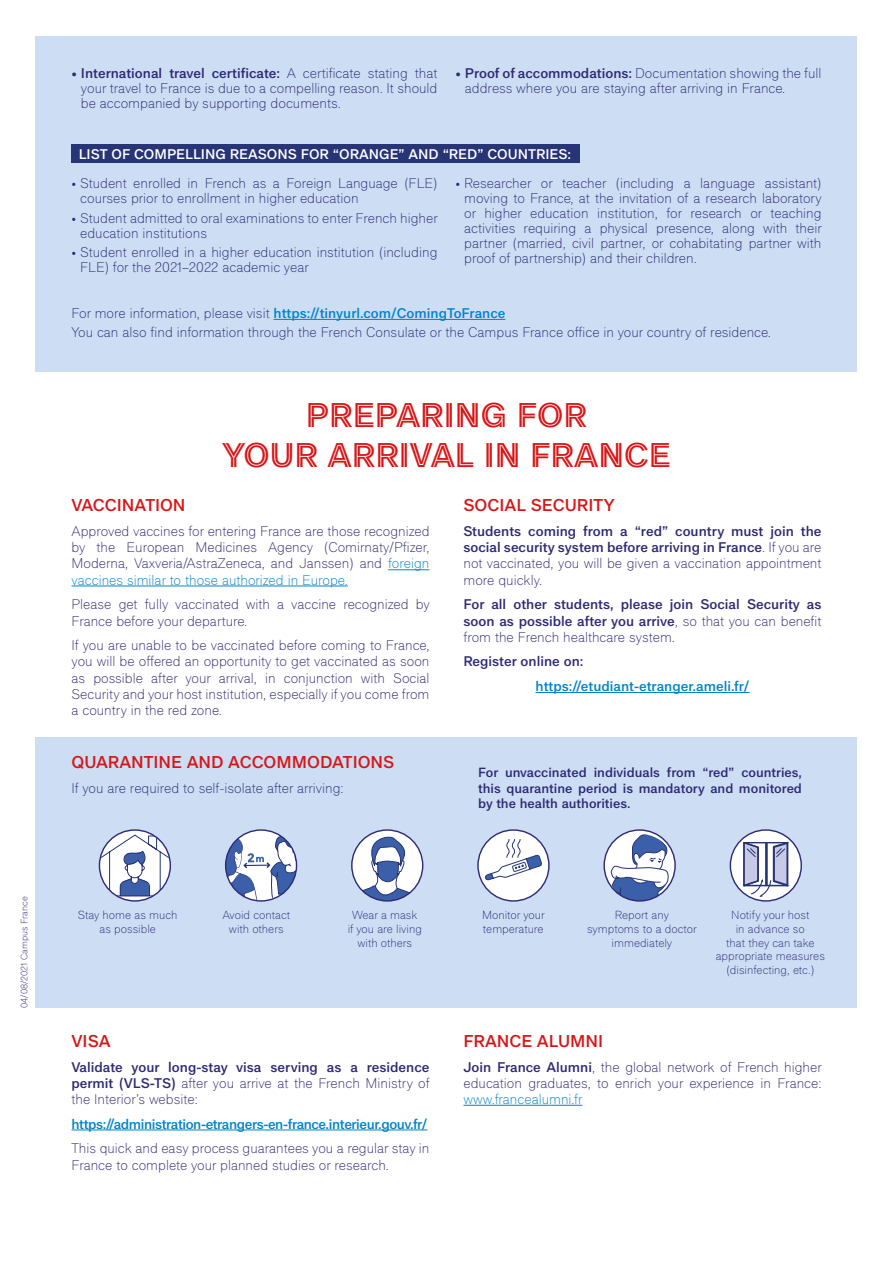
<style>
.page{position:relative;width:893px;height:1263px;background:#fff}
.page>*{position:absolute;margin:0;border:0;box-sizing:border-box;transform-origin:0 0}
.t1{font:33px "Campus France Inline";color:#d81617}
.t2{font:700 16.5px "Campus France Sans";color:#d81617}
.t3{font:300 13.5px/15px "Campus France Sans";color:#2e2a76}
.t4{font:700 13.5px/16.2px "Campus France Sans";color:#2e2a76;text-align:justify}
.t5{font:700 13.5px "Campus France Sans";letter-spacing:-.03em;color:#0085ca}
.t6{font:700 13.5px "Campus France Sans";color:#fff}
.t7{font:700 13.5px "Campus France Sans";color:#0085ca}
.t8{font:300 13.5px "Campus France Sans";color:#0085ca}
.t9{font:700 12.9px/15.5px "Campus France Sans";color:#2e2a76;text-align:justify}
.t10{font:300 11.25px/13.5px "Campus France Sans";color:#2e2a76;text-align:center}
.t11{font:300 9px "Campus France Sans";color:#2e2a76}
.s1{font-weight:700}
.s2{font-weight:700;color:#0085ca}
.s3{color:#0085ca}
.s4{font-weight:300}
</style>
<div class="page">
<div style="left:36px;top:36px;width:821px;height:336px;background:#cddef4"></div>
<hr style="left:388px;top:569px;width:41px;height:1px;background:#0085ca">
<hr style="left:71px;top:586px;width:277px;height:1px;background:#0085ca">
<hr style="left:535px;top:692px;width:214px;height:1px;background:#0085ca">
<hr style="left:71px;top:1129px;width:356px;height:1px;background:#0085ca">
<hr style="left:463px;top:1105px;width:119px;height:1px;background:#0085ca">
<hr style="left:274px;top:319px;width:231px;height:1px;background:#0085ca">
<div style="left:71px;top:144px;width:509px;height:19px;background:#273475"></div>
<div style="left:36px;top:737px;width:821px;height:271px;background:#cddef4"></div>
<svg style="left:99px;top:830px;width:71px;height:71px"></svg>
<svg style="left:100px;top:834px;width:69px;height:62px;background:#c4cce0"></svg>
<div style="left:99px;top:829px;width:72px;height:73px;border:1px solid #2e2a76;border-radius:50%"></div>
<svg style="left:226px;top:831px;width:71px;height:70px"></svg>
<div style="left:225px;top:829px;width:72px;height:73px;border:1px solid #2e2a76;border-radius:50%"></div>
<svg style="left:352px;top:830px;width:71px;height:71px"></svg>
<svg style="left:352px;top:837px;width:70px;height:64px;background:#b8c2dc"></svg>
<div style="left:351px;top:829px;width:72px;height:73px;border:1px solid #2e2a76;border-radius:50%"></div>
<svg style="left:604px;top:830px;width:71px;height:71px"></svg>
<svg style="left:608px;top:834px;width:61px;height:67px;background:#a8b5d4"></svg>
<div style="left:603px;top:829px;width:73px;height:73px;border:1px solid #2e2a76;border-radius:50%"></div>
<svg style="left:730px;top:830px;width:71px;height:71px"></svg>
<svg style="left:743px;top:842px;width:45px;height:55px;background:#aeb2ce"></svg>
<div style="left:730px;top:829px;width:72px;height:73px;border:1px solid #2e2a76;border-radius:50%"></div>
<div style="left:478px;top:830px;width:71px;height:71px;background:#fff;border-radius:50%"></div>
<div style="left:477px;top:829px;width:73px;height:73px;border:1px solid #2e2a76;border-radius:50%"></div>
<svg style="left:484px;top:839px;width:59px;height:42px"></svg>
<p class="t11" style="left:18px;top:1008px;width:113px;rotate:-90deg">04/08/2021 Campus France</p>
<p class="t3" style="left:81px;top:65px;width:358px;text-align:justify;text-indent:-9px"><span class="s1">• International travel certificate:</span> A certificate stating that your travel to France is due to a compelling reason. It should be accompanied by supporting documents.</p>
<p class="t3" style="left:465px;top:65px;width:358px;text-indent:-9px"><span class="s1">• Proof of accommodations:</span> Documentation showing the full address where you are staying after arriving in France.</p>
<p class="t6" style="left:79px;top:144px;width:494px">LIST OF COMPELLING REASONS FOR “ORANGE” AND “RED” COUNTRIES:</p>
<p class="t3" style="left:80px;top:175px;width:359px;text-indent:-9px">• Student enrolled in French as a Foreign Language (FLE) courses prior to enrollment in higher education</p>
<p class="t3" style="left:80px;top:210px;width:359px;text-indent:-9px">• Student admitted to oral examinations to enter French higher education institutions</p>
<p class="t3" style="left:80px;top:244px;width:359px;text-indent:-9px">• Student enrolled in a higher education institution (including<br>FLE) for the 2021–2022 academic year</p>
<p class="t3" style="left:464px;top:175px;width:359px;text-align:justify;text-indent:-9px">• Researcher or teacher (including a language assistant) moving to France, at the invitation of a research laboratory or higher education institution, for research or teaching activities requiring a physical presence, along with their partner (married, civil partner, or cohabitating partner with proof of partnership) and their children.</p>
<p class="t3" style="left:71px;top:303px;width:701px;line-height:19.2px">For more information, please visit <span class="s2">https://tinyurl.com/ComingToFrance<br></span>You can also find information through the French Consulate or the Campus France office in your country of residence.</p>
<h1 class="t1" style="left:306px;top:389px;width:257px">PREPARING FOR</h1>
<h1 class="t1" style="left:222px;top:429px;width:25px">YOUR</h1>
<h1 class="t1" style="left:327px;top:429px;width:25px">ARR</h1>
<h1 class="t1" style="left:399px;top:429px;width:176px">IVAL IN FRANCE</h1>
<p class="t2" style="left:71px;top:493px;width:116px">VACCINATION</p>
<p class="t3" style="left:71px;top:523px;width:359px;line-height:16.2px;text-align:justify">Approved vaccines for entering France are those recognized by the European Medicines Agency (Comirnaty/Pfizer, Moderna, Vaxveria/AstraZeneca, and Janssen) and <span class="s3">foreign vaccines similar to those authorized in Europe.</span></p>
<p class="t3" style="left:71px;top:596px;width:360px;line-height:16.2px">Please get fully vaccinated with a vaccine recognized by<br>France before your departure.</p>
<p class="t3" style="left:71px;top:637px;width:359px;line-height:16.2px;text-align:justify">If you are unable to be vaccinated before coming to France, you will be offered an opportunity to get vaccinated as soon as possible after your arrival, in conjunction with Social Security and your host institution, especially if you come from a country in the red zone.</p>
<p class="t2" style="left:71px;top:750px;width:324px">QUARANTINE AND ACCOMMODATIONS</p>
<p class="t3" style="left:71px;top:780px;width:274px">If you are required to self-isolate after arriving:</p>
<p class="t2" style="left:463px;top:493px;width:153px">SOCIAL SECURITY</p>
<p class="t4" style="left:463px;top:522px;width:359px">Students coming from a “red” country must join the social security system before arriving in France<span class="s4">. If you are not vaccinated, you will be given a vaccination appointment more quickly.</span></p>
<p class="t4" style="left:463px;top:596px;width:359px">For all other students, please join Social Security as soon as possible after you arrive<span class="s4">, so that you can benefit from the French healthcare system.</span></p>
<p class="t4" style="left:463px;top:653px;width:121px">Register online on:</p>
<p class="t7" style="left:535px;top:676px;width:215px">https://etudiant-etranger.ameli.fr/</p>
<p class="t9" style="left:478px;top:764px;width:325px">For unvaccinated individuals from “red” countries, this quarantine period is mandatory and monitored by the health authorities.</p>
<p class="t10" style="left:78px;top:908px;width:101px">Stay home as much as possible</p>
<p class="t10" style="left:222px;top:908px;width:69px">Avoid contact with others</p>
<p class="t10" style="left:348px;top:908px;width:76px">Wear a mask<br>if you are living with others</p>
<p class="t10" style="left:482px;top:908px;width:64px;text-align:left">Monitor your temperature</p>
<p class="t10" style="left:587px;top:908px;width:111px">Report any<br>symptoms to a doctor immediately</p>
<p class="t10" style="left:716px;top:908px;width:111px">Notify your host<br>in advance so<br>that they can take appropriate measures (disinfecting, etc.)</p>
<p class="t2" style="left:71px;top:1029px;width:41px">VISA</p>
<p class="t4" style="left:71px;top:1058px;width:360px">Validate your long-stay visa serving as a residence permit (VLS-TS) <span class="s4">after you arrive at the French Ministry of the Interior’s website:</span></p>
<p class="t5" style="left:71px;top:1114px;width:357px">https://administration-etrangers-en-france.interieur.gouv.fr/</p>
<p class="t3" style="left:71px;top:1140px;width:359px;line-height:16.2px">This quick and easy process guarantees you a regular stay in<br>France to complete your planned studies or research.</p>
<p class="t2" style="left:463px;top:1029px;width:141px">FRANCE ALUMNI</p>
<p class="t3" style="left:463px;top:1058px;width:360px;line-height:16.2px"><span class="s1">Join France Alumni</span>, the global network of French higher education graduates, to enrich your experience in France:</p>
<p class="t8" style="left:463px;top:1089px;width:121px">www.francealumni.fr</p>
</div>
